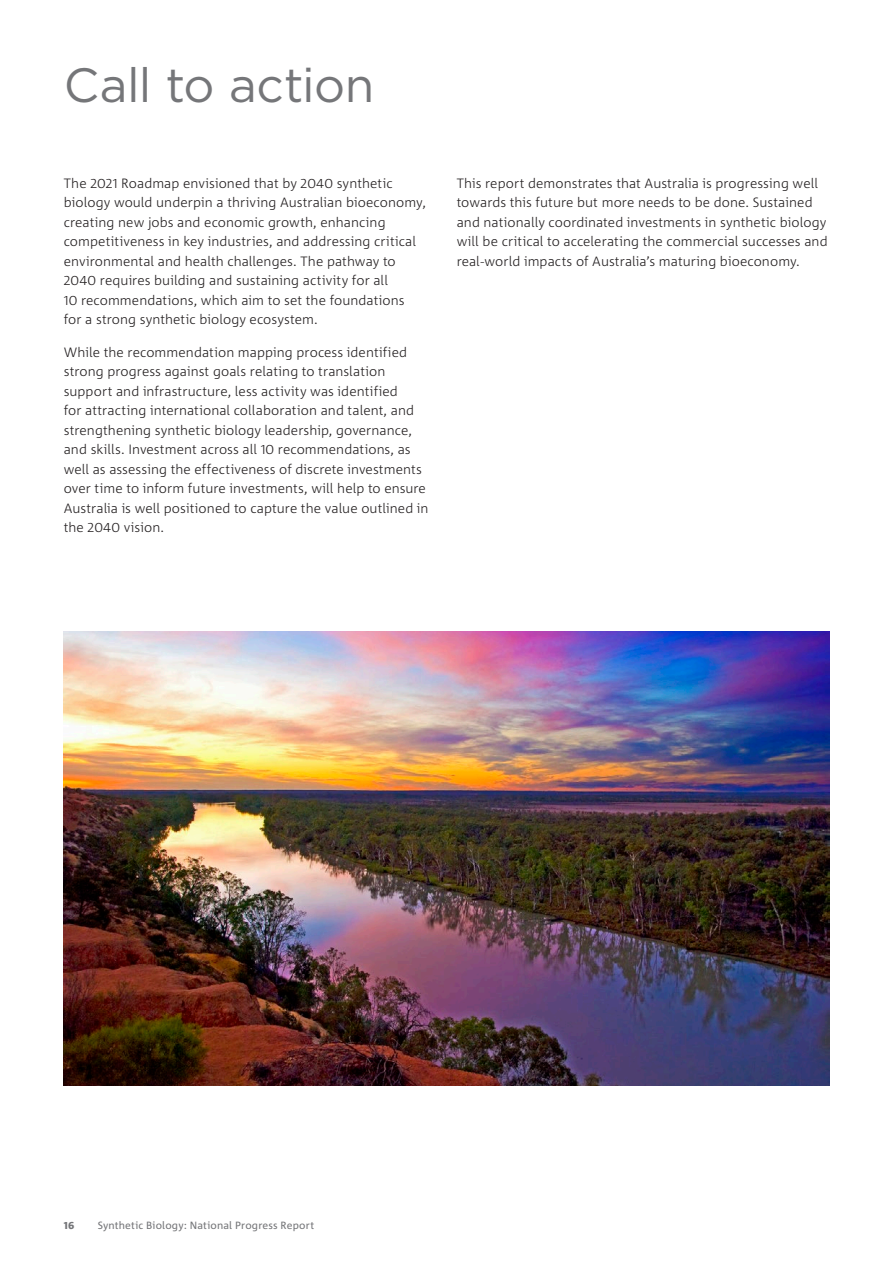
<style>
.page{position:relative;width:893px;height:1263px;background:#fff}
.page>*{position:absolute;margin:0;border:0;box-sizing:border-box;transform-origin:0 0}
.H1_Page_Title_A4{font:48px "Gotham";letter-spacing:-.01em;color:#757679}
.Body_Copy{font:300 13.5px/19.5px "Corpid C1";letter-spacing:.005em;color:#231f20}
.t1{font:10.5px "Corpid C1";letter-spacing:.015em;color:#757679}
.t2{font:800 10.5px "Corpid C1";color:#757679}
</style>
<div class="page">
<img style="left:64px;top:631px;width:765px;height:455px">
<h1 class="H1_Page_Title_A4" style="left:64px;top:54px;width:312px">Call to action</h1>
<p class="Body_Copy" style="left:64px;top:173px;width:364px">The 2021 Roadmap envisioned that by 2040 synthetic biology would underpin a thriving Australian bioeconomy, creating new jobs and economic growth, enhancing competitiveness in key industries, and addressing critical environmental and health challenges. The pathway to 2040 requires building and sustaining activity for all<br>10 recommendations, which aim to set the foundations<br>for a strong synthetic biology ecosystem.</p>
<p class="Body_Copy" style="left:64px;top:342px;width:366px">While the recommendation mapping process identified strong progress against goals relating to translation support and infrastructure, less activity was identified<br>for attracting international collaboration and talent, and strengthening synthetic biology leadership, governance, and skills. Investment across all 10 recommendations, as well as assessing the effectiveness of discrete investments over time to inform future investments, will help to ensure Australia is well positioned to capture the value outlined in the 2040 vision.</p>
<p class="Body_Copy" style="left:457px;top:173px;width:372px">This report demonstrates that Australia is progressing well towards this future but more needs to be done. Sustained and nationally coordinated investments in synthetic biology will be critical to accelerating the commercial successes and real-world impacts of Australia’s maturing bioeconomy.</p>
<p class="t2" style="left:64px;top:1218px;width:12px">16</p>
<p class="t1" style="left:98px;top:1218px;width:218px">Synthetic Biology: National Progress Report</p>
</div>
